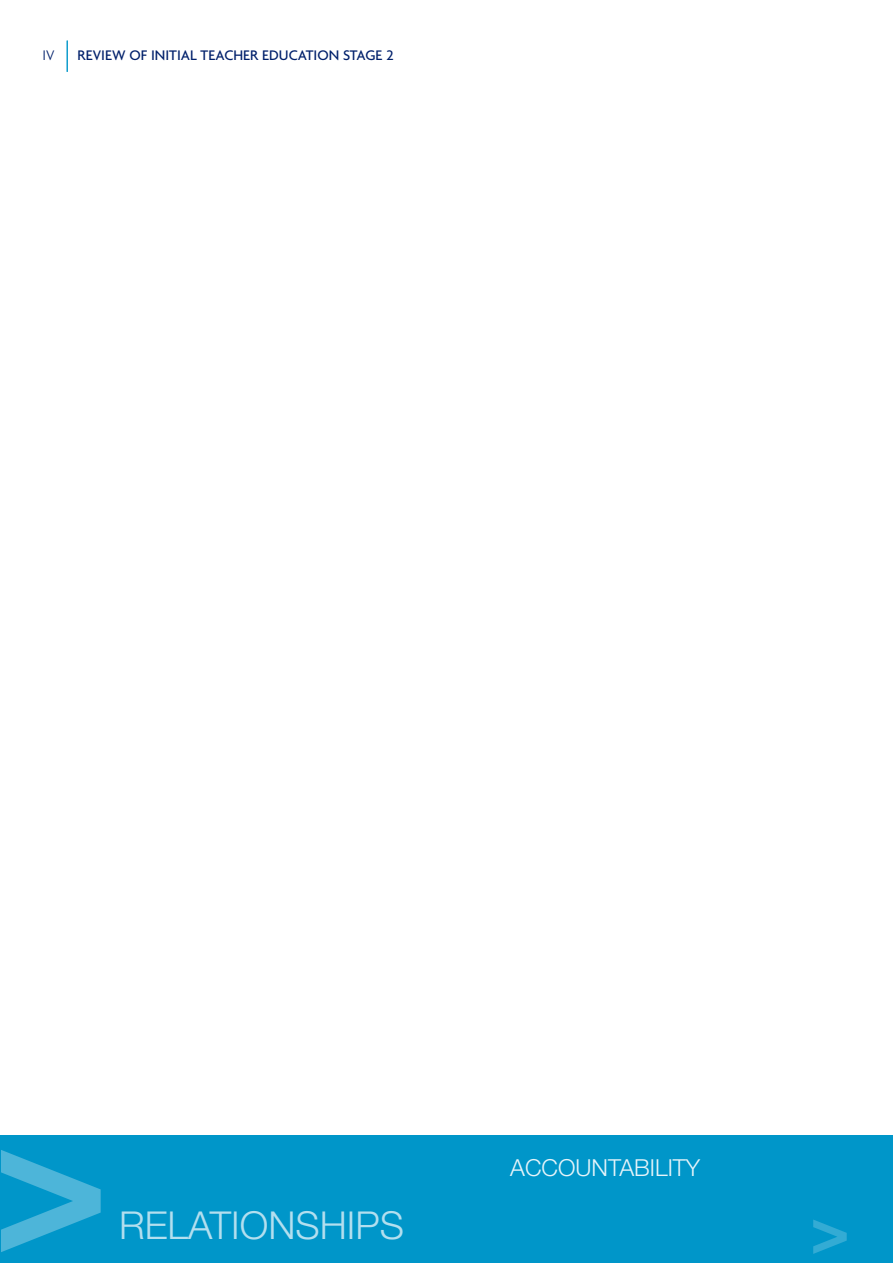
<style>
.page{position:relative;width:893px;height:1263px;background:#fff}
.page>*{position:absolute;margin:0;border:0;box-sizing:border-box;transform-origin:0 0}
.t1{font:700 196.2px "Helvetica Neue";color:#4db5d9}
.t2{font:700 66px "Helvetica Neue";color:#33abd4}
.t3{font:300 38.55px "Helvetica Neue";color:#b3dfef}
.t4{font:300 23.4px "Helvetica Neue";color:#e6f4fa}
.t5{font:500 15px "Agenda";color:#00206b}
.t6{font:300 15px "Agenda";color:#00206b}
</style>
<div class="page">
<hr style="left:67px;top:40px;width:1px;height:32px;background:#0096c9">
<div style="left:0;top:1135px;width:893px;height:128px;background:#0096c9"></div>
<p class="t6" style="left:43px;top:46px;width:13px">IV</p>
<p class="t5" style="left:78px;top:46px;width:317px">REVIEW OF INITIAL TEACHER EDUCATION STAGE 2</p>
<h1 class="t1" style="left:-8px;top:1110px;width:119px">&gt;</h1>
<h3 class="t4" style="left:510px;top:1159px;width:191px">ACCOUNTABILITY</h3>
<h3 class="t3" style="left:119px;top:1211px;width:286px">RELATIONSHIPS</h3>
<h2 class="t2" style="left:810px;top:1206px;width:41px">&gt;</h2>
</div>
